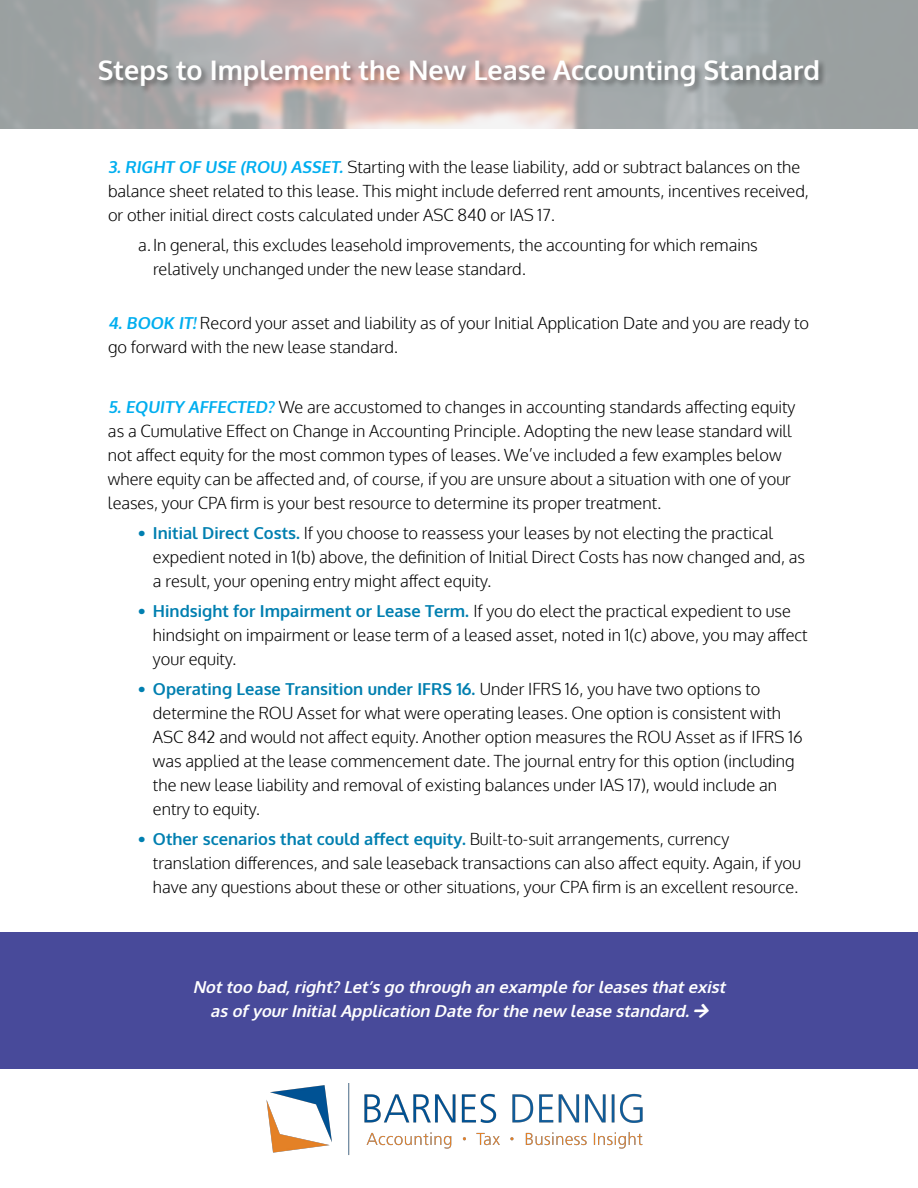
<style>
.page{position:relative;width:918px;height:1188px;background:#fff}
.page>*{position:absolute;margin:0;border:0;box-sizing:border-box;transform-origin:0 0}
.t1{font:700 27px "Oxygen";color:#fff}
.t2{font:300 16.5px/24px "Oxygen";color:#000}
.t3{font:italic 700 16.5px/24px "Oxygen";color:#fff;text-align:center}
.s1{font-weight:700;color:#00aeef}
.s2{font-weight:700;color:#007fb0}
</style>
<div class="page">
<div style="left:0;top:932px;width:918px;height:137px;background:#484a9a"></div>
<div style="left:98px;top:59px;width:728px;height:36px;background:#000;opacity:.35"></div>
<img style="left:266px;top:1084px;width:377px;height:71px">
<h1 class="t1" style="left:98px;top:54px;width:724px">Steps to Implement the New Lease Accounting Standard</h1>
<p class="t2" style="left:108px;top:156px;width:703px"><span class="s1">3.RIGHT OF USE (ROU) ASSET.</span> Starting with the lease liability, add or subtract balances on the balance sheet related to this lease. This might include deferred rent amounts, incentives received, or other initial direct costs calculated under ASC 840 or IAS 17.</p>
<p class="t2" style="left:153px;top:234px;width:606px;text-indent:-15px">a. In general, this excludes leasehold improvements, the accounting for which remains relatively unchanged under the new lease standard.</p>
<p class="t2" style="left:108px;top:312px;width:703px"><span class="s1">4.BOOK IT!</span>Record your asset and liability as of your Initial Application Date and you are ready to go forward with the new lease standard.</p>
<p class="t2" style="left:108px;top:396px;width:689px"><span class="s1">5.EQUITY AFFECTED?</span> We are accustomed to changes in accounting standards affecting equity as a Cumulative Effect on Change in Accounting Principle. Adopting the new lease standard will not affect equity for the most common types of leases. We’ve included a few examples below where equity can be affected and, of course, if you are unsure about a situation with one of your leases, your CPA firm is your best resource to determine its proper treatment.</p>
<p class="t2" style="left:153px;top:522px;width:654px;text-indent:-15px"><span class="s2">• Initial Direct Costs.</span> If you choose to reassess your leases by not electing the practical expedient noted in 1(b) above, the definition of Initial Direct Costs has now changed and, as a result, your opening entry might affect equity.</p>
<p class="t2" style="left:153px;top:600px;width:656px;text-indent:-15px"><span class="s2">• Hindsight for Impairment or Lease Term.</span> If you do elect the practical expedient to use hindsight on impairment or lease term of a leased asset, noted in 1(c) above, you may affect your equity.</p>
<p class="t2" style="left:153px;top:678px;width:651px;text-indent:-15px"><span class="s2">• Operating Lease Transition under IFRS 16.</span> Under IFRS 16, you have two options to determine the ROU Asset for what were operating leases. One option is consistent with ASC 842 and would not affect equity. Another option measures the ROU Asset as if IFRS 16 was applied at the lease commencement date. The journal entry for this option (including the new lease liability and removal of existing balances under IAS 17), would include an entry to equity.</p>
<p class="t2" style="left:153px;top:828px;width:650px;text-indent:-15px"><span class="s2">• Other scenarios that could affect equity.</span> Built-to-suit arrangements, currency translation differences, and sale leaseback transactions can also affect equity. Again, if you have any questions about these or other situations, your CPA firm is an excellent resource.</p>
<p class="t3" style="left:193px;top:976px;width:539px">Nottoo bad,right?Let’sgo through an example forleasesthatexist asofyourInitialApplication Date forthe new lease standard.□▼</p>
</div>
